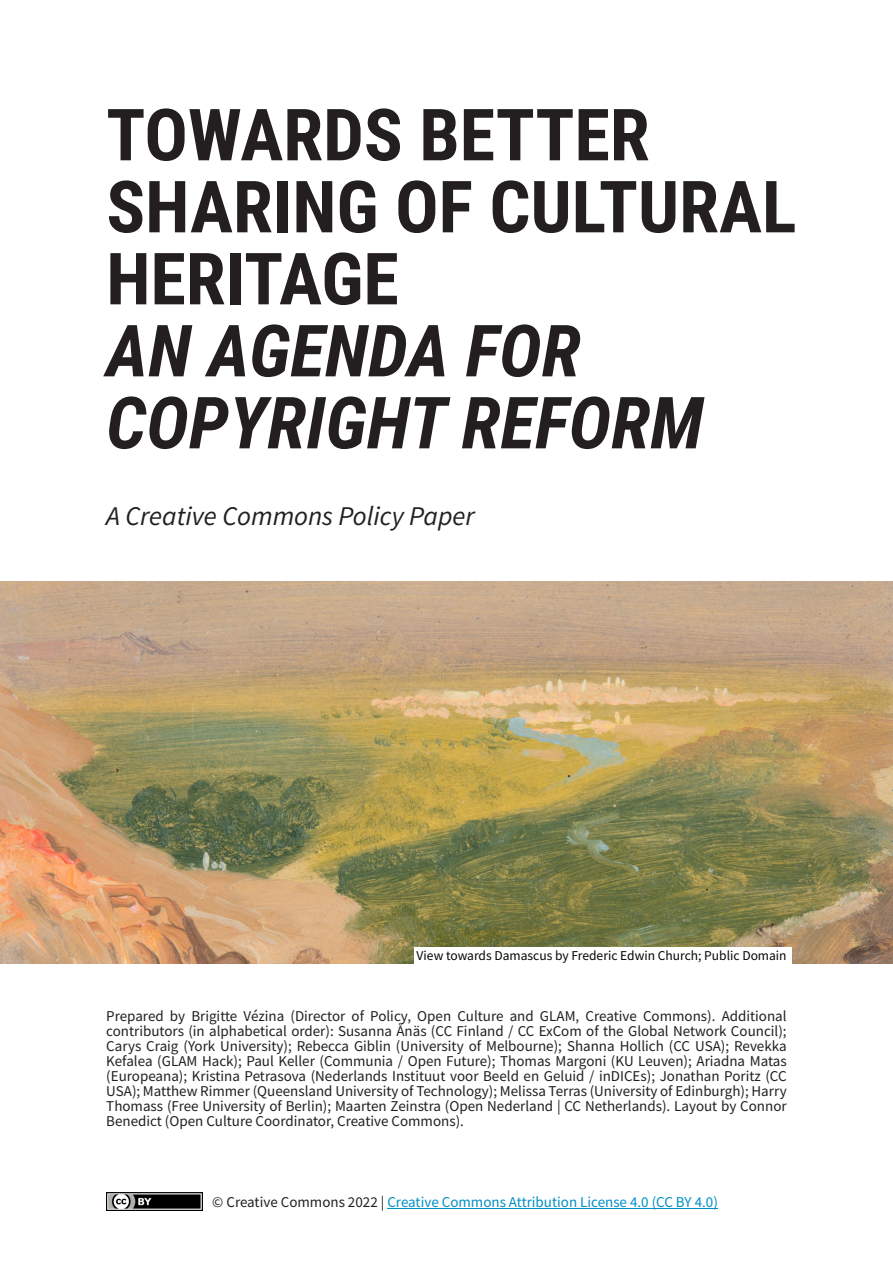
<style>
.page{position:relative;width:893px;height:1263px;background:#fff}
.page>*{position:absolute;margin:0;border:0;box-sizing:border-box;transform-origin:0 0}
.t1{font:700 72px/72px "Roboto Condensed";color:#231f20}
.t2{font:italic 700 72px/72px "Roboto Condensed";color:#231f20}
.t3{font:italic 27px "Source Sans Pro";color:#231f20}
.t4{font:15px/15px "Source Sans Pro";color:#231f20;text-align:justify}
.t5{font:15px "Source Sans Pro";color:#008fc5}
.t6{font:13.5px "Source Sans Pro";color:#070504}
.s1{color:#231f20}
</style>
<div class="page">
<img style="left:106px;top:1193px;width:96px;height:18px">
<hr style="left:387px;top:1208px;width:331px;height:1px;background:#008fc5">
<img style="left:0;top:581px;width:893px;height:383px">
<div style="left:414px;top:947px;width:377px;height:17px;background:#fff"></div>
<h1 class="t1" style="left:106px;top:106px;width:692px">TOWARDS BETTER<br>SHARING OF CULTURAL<br>HERITAGE</h1>
<h1 class="t2" style="left:106px;top:322px;width:599px">AN AGENDA FOR<br>COPYRIGHT REFORM</h1>
<h2 class="t3" style="left:106px;top:505px;width:370px">A Creative Commons Policy Paper</h2>
<p class="t6" style="left:417px;top:950px;width:372px">View towards Damascus by Frederic Edwin Church; Public Domain</p>
<p class="t4" style="left:106px;top:1009px;width:682px">Prepared by Brigitte Vézina (Director of Policy, Open Culture and GLAM, Creative Commons). Additional contributors (in alphabetical order): Susanna Ånäs (CC Finland / CC ExCom of the Global Network Council); Carys Craig (York University); Rebecca Giblin (University of Melbourne); Shanna Hollich (CC USA); Revekka Kefalea (GLAM Hack); Paul Keller (Communia / Open Future); Thomas Margoni (KU Leuven); Ariadna Matas (Europeana); Kristina Petrasova (Nederlands Instituut voor Beeld en Geluid / inDICEs); Jonathan Poritz (CC USA); Matthew Rimmer (Queensland University of Technology); Melissa Terras (University of Edinburgh); Harry Thomass (Free University of Berlin); Maarten Zeinstra (Open Nederland | CC Netherlands). Layout by Connor Benedict (Open Culture Coordinator, Creative Commons).</p>
<p class="t5" style="left:212px;top:1196px;width:507px"><span class="s1">© Creative Commons 2022 |</span> Creative Commons Attribution License 4.0 (CC BY 4.0)</p>
</div>
